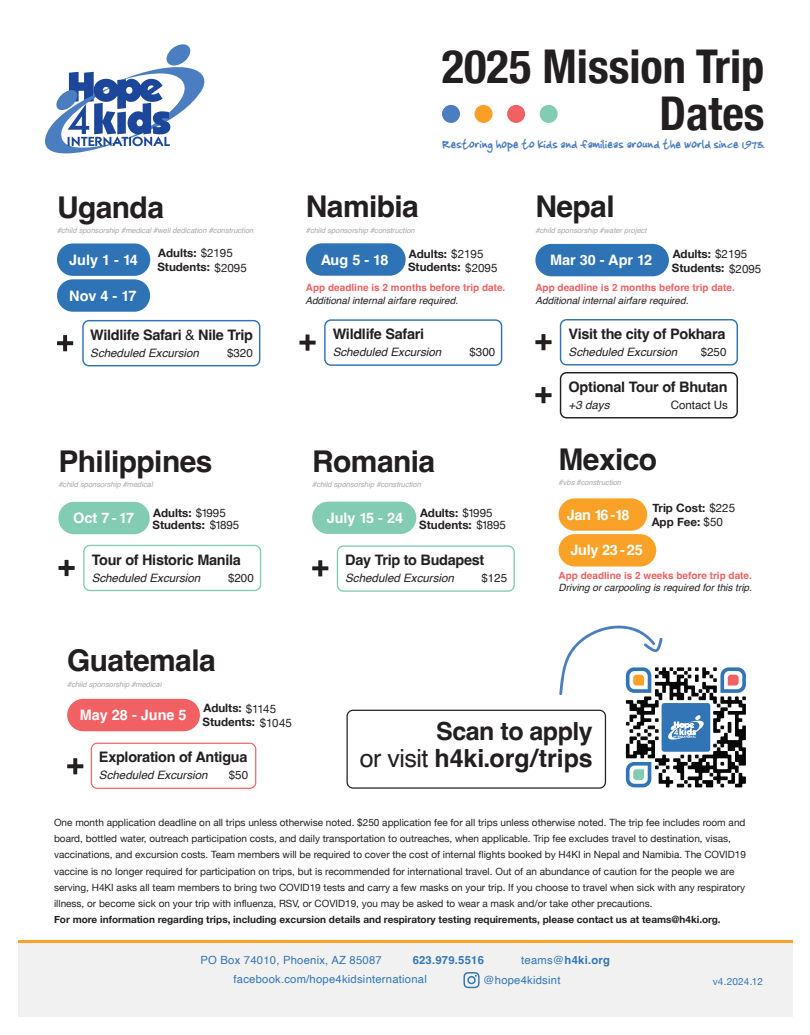
<style>
.page{position:relative;width:810px;height:1035px;background:#fff}
.page>*{position:absolute;margin:0;border:0;box-sizing:border-box;transform-origin:0 0}
.t1{font:700 condensed 46.5px/46.5px "Helvetica Neue";color:#231f20;text-align:right}
.t2{font:700 30px "Helvetica";letter-spacing:-.02em;color:#231f20}
.t3{font:700 25px/27.2px "Helvetica";color:#231f20;text-align:right}
.t4{font:16.62px "Jenkinsv 20 Thik";color:#4b7ec0}
.t5{font:700 14.5px "Helvetica";letter-spacing:-.02em;color:#231f20}
.t6{font:700 14.5px "Helvetica";color:#fff}
.t7{font:700 11.62px/13.8px "Helvetica Neue";color:#231f20}
.t8{font:italic 11.62px "Helvetica";color:#231f20}
.t9{font:11.62px "Helvetica";color:#231f20}
.t10{font:11.25px "Helvetica";letter-spacing:.02em;color:#3175b7}
.t11{font:700 11.25px "Helvetica";letter-spacing:.02em;color:#3175b7}
.t12{font:10px/16.2px "Helvetica Neue";color:#231f20}
.t13{font:700 10px "Helvetica Neue";color:#231f20}
.t14{font:italic 10px "Helvetica";color:#231f20}
.t15{font:700 10px "Helvetica";color:#f16163}
.t16{font:10px "Helvetica Neue";letter-spacing:.02em;color:#3175b7}
.t17{font:italic 7.5px "Helvetica";color:#a7a9ac}
.s1{font-weight:400}
</style>
<div class="page">
<svg style="left:45px;top:44px;width:160px;height:110px"></svg>
<div style="left:507px;top:105px;width:18px;height:18px;background:#f16163;border-radius:50%"></div>
<div style="left:540px;top:105px;width:18px;height:18px;background:#81ccb3;border-radius:50%"></div>
<div style="left:475px;top:105px;width:18px;height:18px;background:#f99f28;border-radius:50%"></div>
<div style="left:442px;top:105px;width:18px;height:18px;background:#4b7ec0;border-radius:50%"></div>
<hr style="left:18px;top:941px;width:775px;height:3px;background:#faa227">
<div style="left:18px;top:943px;width:775px;height:74px;background:#f1f1f2"></div>
<div style="left:559px;top:498px;width:88px;height:33px;background:#faa227;border-radius:16px"></div>
<div style="left:559px;top:534px;width:97px;height:33px;background:#faa227;border-radius:16px"></div>
<div style="left:67px;top:699px;width:133px;height:32px;background:#f16163;border-radius:16px"></div>
<svg style="left:67px;top:758px;width:16px;height:16px"></svg>
<div style="left:91px;top:743px;width:165px;height:46px;border:1px solid #f16163;border-radius:6px"></div>
<div style="left:337px;top:545px;width:178px;height:47px;border:1px solid #81ccb3;border-radius:6px"></div>
<svg style="left:312px;top:560px;width:16px;height:16px"></svg>
<div style="left:58px;top:502px;width:92px;height:32px;background:#81ccb3;border-radius:16px"></div>
<div style="left:83px;top:545px;width:178px;height:46px;border:1px solid #81ccb3;border-radius:6px"></div>
<svg style="left:58px;top:560px;width:17px;height:16px"></svg>
<div style="left:312px;top:502px;width:104px;height:32px;background:#81ccb3;border-radius:16px"></div>
<svg style="left:535px;top:387px;width:17px;height:16px"></svg>
<div style="left:560px;top:372px;width:178px;height:46px;border:1px solid #231f20;border-radius:6px"></div>
<svg style="left:535px;top:334px;width:17px;height:16px"></svg>
<div style="left:560px;top:319px;width:178px;height:47px;border:1px solid #2f73b7;border-radius:6px"></div>
<div style="left:535px;top:244px;width:134px;height:32px;background:#2f73b7;border-radius:16px"></div>
<svg style="left:57px;top:335px;width:16px;height:16px"></svg>
<div style="left:82px;top:320px;width:178px;height:46px;border:1px solid #2f73b7;border-radius:6px"></div>
<div style="left:57px;top:243px;width:93px;height:33px;background:#2f73b7;border-radius:16px"></div>
<div style="left:57px;top:279px;width:93px;height:33px;background:#2f73b7;border-radius:16px"></div>
<div style="left:306px;top:243px;width:100px;height:33px;background:#2f73b7;border-radius:16px"></div>
<svg style="left:299px;top:335px;width:17px;height:16px"></svg>
<div style="left:324px;top:319px;width:178px;height:47px;border:1px solid #2f73b7;border-radius:6px"></div>
<div style="left:347px;top:710px;width:259px;height:79px;border:1px solid #231f20;border-radius:6px"></div>
<svg style="left:559px;top:625px;width:187px;height:162px"></svg>
<svg style="left:463px;top:972px;width:17px;height:16px"></svg>
<h1 class="t1" style="left:442px;top:40px;width:324px">2025 Mission Trip<br>Dates</h1>
<h2 class="t2" style="left:57px;top:189px;width:109px">Uganda</h2>
<h3 class="t6" style="left:69px;top:251px;width:70px">July 1 - 14</h3>
<h3 class="t6" style="left:69px;top:287px;width:69px">Nov 4 - 17</h3>
<p class="t17" style="left:57px;top:224px;width:198px">#child sponsorship #medical #well dedication #construction</p>
<p class="t7" style="left:157px;top:247px;width:91px">Adults: <span class="s1">$2195<br></span>Students: <span class="s1">$2095</span></p>
<h3 class="t5" style="left:90px;top:326px;width:164px">Wildlife Safari <span class="s1">&amp;</span> Nile Trip</h3>
<p class="t8" style="left:90px;top:344px;width:110px">Scheduled Excursion</p>
<p class="t9" style="left:227px;top:344px;width:27px">$320</p>
<h2 class="t2" style="left:58px;top:443px;width:156px">Philippines</h2>
<h3 class="t6" style="left:73px;top:509px;width:62px">Oct 7 - 17</h3>
<h3 class="t5" style="left:92px;top:551px;width:151px">Tour of Historic Manila</h3>
<p class="t8" style="left:92px;top:568px;width:110px">Scheduled Excursion</p>
<p class="t9" style="left:228px;top:569px;width:27px">$200</p>
<p class="t17" style="left:58px;top:478px;width:96px">#child sponsorship #medical</p>
<p class="t7" style="left:152px;top:507px;width:88px;line-height:12px">Adults: <span class="s1">$1995<br></span>Students: <span class="s1">$1895</span></p>
<h3 class="t4" style="left:442px;top:135px;width:324px">Restoring hope to kids and familieas around the world since 1973.</h3>
<h2 class="t2" style="left:306px;top:188px;width:115px">Namibia</h2>
<h3 class="t6" style="left:321px;top:251px;width:69px">Aug 5 - 18</h3>
<p class="t15" style="left:306px;top:281px;width:201px">App deadline is 2 months before trip date.</p>
<p class="t17" style="left:306px;top:224px;width:110px">#child sponsorship #construction</p>
<p class="t7" style="left:408px;top:247px;width:91px">Adults: <span class="s1">$2195<br></span>Students: <span class="s1">$2095</span></p>
<p class="t14" style="left:305px;top:292px;width:154px">Additional internal airfare required.</p>
<h3 class="t5" style="left:333px;top:325px;width:93px">Wildlife Safari</h3>
<p class="t8" style="left:333px;top:343px;width:110px">Scheduled Excursion</p>
<p class="t9" style="left:470px;top:343px;width:27px">$300</p>
<h2 class="t2" style="left:312px;top:443px;width:125px">Romania</h2>
<p class="t17" style="left:312px;top:479px;width:110px">#child sponsorship #construction</p>
<h3 class="t6" style="left:327px;top:509px;width:167px">July 15 - 24 <sup>Adults:</sup> <sup>$1995</sup></h3>
<p class="t7" style="left:419px;top:518px;width:88px">Students: <span class="s1">$1895</span></p>
<h3 class="t5" style="left:345px;top:551px;width:141px">Day Trip to Budapest</h3>
<p class="t8" style="left:345px;top:569px;width:110px">Scheduled Excursion</p>
<p class="t9" style="left:481px;top:569px;width:27px">$125</p>
<h2 class="t2" style="left:535px;top:189px;width:81px">Nepal</h2>
<h3 class="t6" style="left:550px;top:251px;width:104px">Mar 30 - Apr 12</h3>
<p class="t15" style="left:535px;top:282px;width:201px">App deadline is 2 months before trip date.</p>
<p class="t17" style="left:535px;top:224px;width:113px">#child sponsorship #water project</p>
<p class="t7" style="left:672px;top:248px;width:91px">Adults: <span class="s1">$2195<br></span>Students: <span class="s1">$2095</span></p>
<p class="t14" style="left:536px;top:293px;width:154px">Additional internal airfare required.</p>
<h3 class="t5" style="left:569px;top:325px;width:158px">Visit the city of Pokhara</h3>
<p class="t8" style="left:569px;top:343px;width:110px">Scheduled Excursion</p>
<p class="t9" style="left:701px;top:343px;width:27px">$250</p>
<h3 class="t5" style="left:569px;top:378px;width:160px">Optional Tour of Bhutan</h3>
<p class="t8" style="left:569px;top:395px;width:42px">+3 days</p>
<p class="t9" style="left:671px;top:396px;width:59px">Contact Us</p>
<h2 class="t2" style="left:559px;top:442px;width:100px">Mexico</h2>
<h3 class="t6" style="left:567px;top:506px;width:64px">Jan 16 -18</h3>
<h3 class="t6" style="left:571px;top:541px;width:74px">July 23 - 25</h3>
<p class="t14" style="left:559px;top:580px;width:195px">Driving or carpooling is required for this trip.</p>
<p class="t17" style="left:559px;top:477px;width:64px">#vbs #construction</p>
<p class="t7" style="left:652px;top:501px;width:85px">Trip Cost: <span class="s1">$225<br></span>App Fee: <span class="s1">$50</span></p>
<p class="t15" style="left:559px;top:570px;width:195px">App deadline is 2 weeks before trip date.</p>
<h2 class="t2" style="left:67px;top:642px;width:150px">Guatemala</h2>
<h3 class="t6" style="left:80px;top:706px;width:108px">May 28 - June 5</h3>
<p class="t7" style="left:203px;top:702px;width:91px">Adults: <span class="s1">$1145<br></span>Students: <span class="s1">$1045</span></p>
<h3 class="t5" style="left:99px;top:748px;width:150px">Exploration of Antigua</h3>
<p class="t8" style="left:99px;top:766px;width:110px">Scheduled Excursion</p>
<p class="t9" style="left:229px;top:766px;width:21px">$50</p>
<p class="t17" style="left:67px;top:678px;width:96px">#child sponsorship #medical</p>
<h3 class="t3" style="left:360px;top:720px;width:235px">Scan to apply<br><span class="s1">or visit</span> h4ki.org/trips</h3>
<p class="t12" style="left:54px;top:815px;width:694px">One month application deadline on all trips unless otherwise noted. $250 application fee for all trips unless otherwise noted. The trip fee includes room and board, bottled water, outreach participation costs, and daily transportation to outreaches, when applicable. Trip fee excludes travel to destination, visas, vaccinations, and excursion costs. Team members will be required to cover the cost of internal flights booked by H4KI in Nepal and Namibia. The COVID19 vaccine is no longer required for participation on trips, but is recommended for international travel. Out of an abundance of caution for the people we are serving, H4KI asks all team members to bring two COVID19 tests and carry a few masks on your trip. If you choose to travel when sick with any respiratory illness, or become sick on your trip with influenza, RSV, or COVID19, you may be asked to wear a mask and/or take other precautions.</p>
<p class="t13" style="left:54px;top:912px;width:668px">For more information regarding trips, including excursion details and respiratory testing requirements, please contact us at teams@h4ki.org.</p>
<p class="t10" style="left:200px;top:951px;width:183px">PO Box 74010, Phoenix, AZ 85087</p>
<p class="t11" style="left:413px;top:953px;width:73px">623.979.5516</p>
<p class="t11" style="left:521px;top:953px;width:90px"><span class="s1">teams@</span>h4ki.org</p>
<p class="t10" style="left:234px;top:970px;width:195px">facebook.com/hope4kidsinternational</p>
<p class="t10" style="left:483px;top:971px;width:79px">@hope4kidsint</p>
<p class="t16" style="left:713px;top:974px;width:52px">v4.2024.12</p>
</div>
